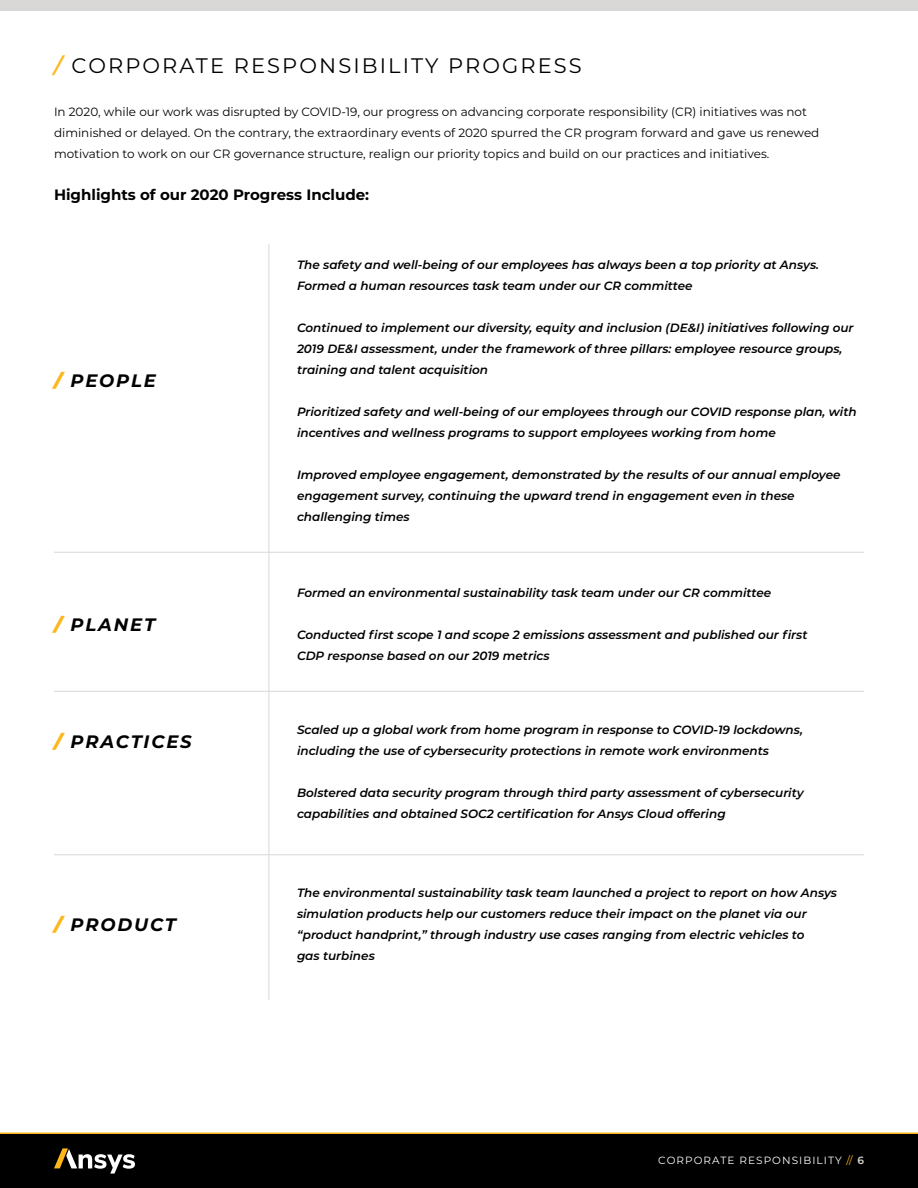
<style>
.page{position:relative;width:918px;height:1188px;background:#fff}
.page>*{position:absolute;margin:0;border:0;box-sizing:border-box;transform-origin:0 0}
.t1{font:21px "Montserrat";letter-spacing:.1em;color:#000}
.t2{font:italic 700 18px "Montserrat";letter-spacing:.1em;color:#000}
.t3{font:700 15px "Montserrat";color:#000}
.t4{font:italic 600 12px/21px "Montserrat";color:#000}
.t5{font:12px/21px "Montserrat";color:#000}
.t6{font:10.5px "Montserrat";letter-spacing:.1em;color:#fff}
.s1{font-weight:600;font-style:italic;color:#fdb71a}
.s2{font-weight:900;color:#fdb71a}
.s3{color:#fdb71a}
.s4{font-weight:600;color:#d9d8d6}
</style>
<div class="page">
<div style="left:0;top:1134px;width:918px;height:54px;background:#000"></div>
<hr style="left:0;top:1132px;width:918px;height:2px;background:#fdb71a">
<svg style="left:54px;top:1148px;width:81px;height:26px"></svg>
<div style="left:0;top:0;width:918px;height:10px;background:#d9d8d6"></div>
<hr style="left:54px;top:552px;width:810px;height:1px;background:#d9d8d6">
<hr style="left:54px;top:691px;width:810px;height:1px;background:#d9d8d6">
<hr style="left:54px;top:854px;width:810px;height:1px;background:#d9d8d6">
<hr style="left:269px;top:244px;width:1px;height:756px;background:#d9d8d6">
<h1 class="t1" style="left:54px;top:51px;width:529px"><span class="s1">/</span> CORPORATE RESPONSIBILITY PROGRESS</h1>
<p class="t5" style="left:54px;top:101px;width:767px">In 2020, while our work was disrupted by COVID-19, our progress on advancing corporate responsibility (CR) initiatives was not diminished or delayed. On the contrary, the extraordinary events of 2020 spurred the CR program forward and gave us renewed motivation to work on our CR governance structure, realign our priority topics and build on our practices and initiatives.</p>
<p class="t3" style="left:54px;top:184px;width:317px">Highlights of our 2020 Progress Include:</p>
<h2 class="t2" style="left:54px;top:368px;width:103px"><span class="s2">/</span> PEOPLE</h2>
<h2 class="t2" style="left:54px;top:612px;width:103px"><span class="s2">/</span> PLANET</h2>
<p class="t4" style="left:297px;top:253px;width:524px">The safety and well-being of our employees has always been a top priority at Ansys.<br>Formed a human resources task team under our CR committee</p>
<p class="t4" style="left:297px;top:316px;width:558px">Continued to implement our diversity, equity and inclusion (DE&amp;I) initiatives following our<br>2019 DE&amp;I assessment, under the framework of three pillars: employee resource groups, training and talent acquisition</p>
<p class="t4" style="left:297px;top:400px;width:561px">Prioritized safety and well-being of our employees through our COVID response plan, with incentives and wellness programs to support employees working from home</p>
<p class="t4" style="left:297px;top:463px;width:545px">Improved employee engagement, demonstrated by the results of our annual employee engagement survey, continuing the upward trend in engagement even in these challenging times</p>
<p class="t4" style="left:297px;top:582px;width:476px">Formed an environmental sustainability task team under our CR committee</p>
<p class="t4" style="left:297px;top:624px;width:512px">Conducted first scope 1 and scope 2 emissions assessment and published our first<br>CDP response based on our 2019 metrics</p>
<h2 class="t2" style="left:54px;top:728px;width:139px"><span class="s2">/</span> PRACTICES</h2>
<p class="t4" style="left:297px;top:719px;width:507px">Scaled up a global work from home program in response to COVID-19 lockdowns, including the use of cybersecurity protections in remote work environments</p>
<p class="t4" style="left:297px;top:782px;width:508px">Bolstered data security program through third party assessment of cybersecurity capabilities and obtained SOC2 certification for Ansys Cloud offering</p>
<h2 class="t2" style="left:54px;top:912px;width:124px"><span class="s2">/</span> PRODUCT</h2>
<p class="t4" style="left:297px;top:881px;width:542px">The environmental sustainability task team launched a project to report on how Ansys simulation products help our customers reduce their impact on the planet via our “product handprint,” through industry use cases ranging from electric vehicles to<br>gas turbines</p>
<p class="t6" style="left:658px;top:1153px;width:207px">CORPORATE RESPONSIBILITY <span class="s3">//</span> <span class="s4">6</span></p>
</div>
